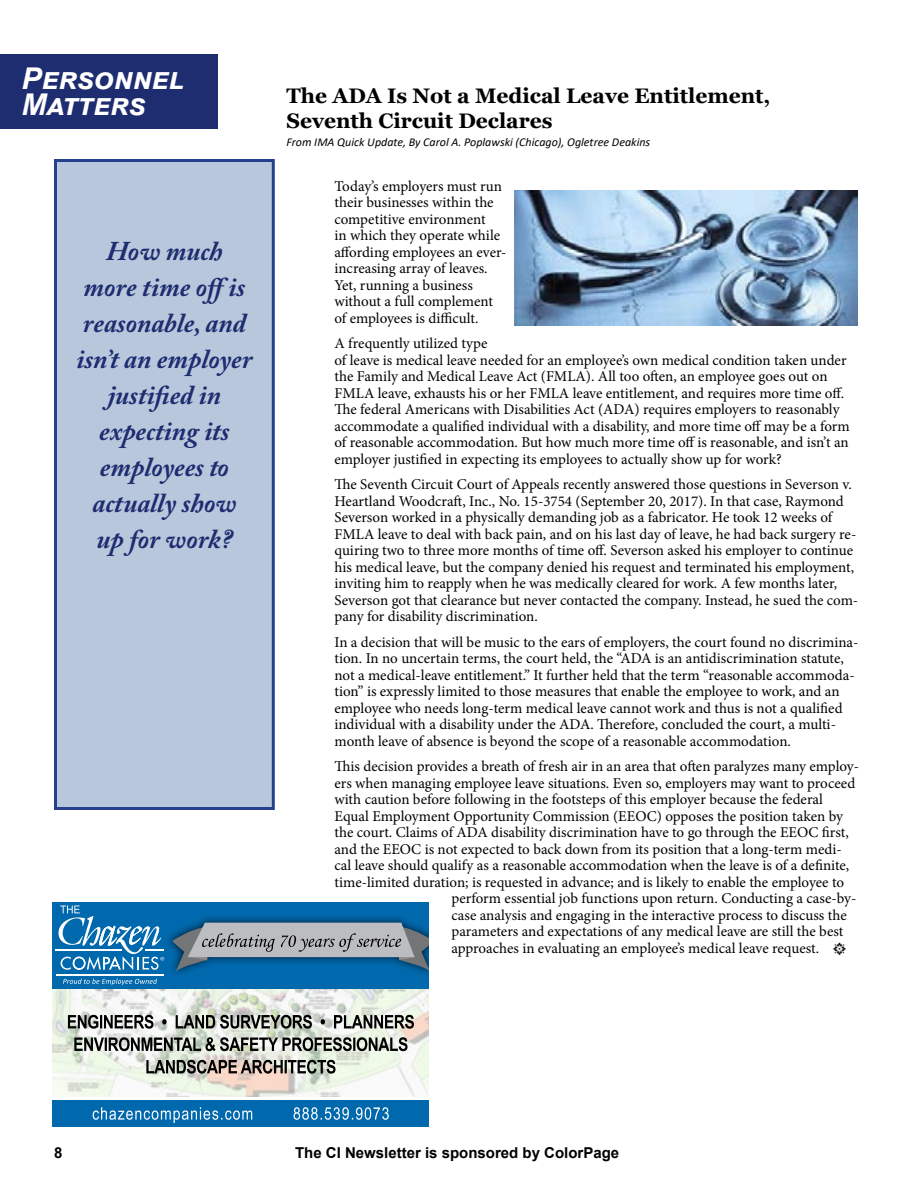
<style>
.page{position:relative;width:918px;height:1188px;background:#fff}
.page>*{position:absolute;margin:0;border:0;box-sizing:border-box;transform-origin:0 0}
.t1{font:italic 700 30px/25.5px "Arial";color:#fff}
.t2{font:italic 700 27px/36px "Adobe Caslon Pro";color:#1e2c70;text-align:center}
.t3{font:700 21px/25.2px "Georgia";color:#000}
.t4{font:15px/16.5px "Minion Pro";color:#000}
.t5{font:700 15px "Arial";color:#000}
.t6{font:italic 12px "Calibri";color:#000}
</style>
<div class="page">
<div style="left:56px;top:160px;width:217px;height:648px;background:#b8c7dc"></div>
<div style="left:54px;top:159px;width:221px;height:651px;border:3px solid #25408f"></div>
<div style="left:0;top:54px;width:218px;height:74px;background:#1e2c70"></div>
<img style="left:515px;top:191px;width:342px;height:135px">
<img style="left:52px;top:988px;width:377px;height:109px">
<div style="left:52px;top:902px;width:377px;height:86px;background:#0068ac"></div>
<svg style="left:146px;top:1060px;width:190px;height:14px;background:#7e7a73"></svg>
<svg style="left:74px;top:1037px;width:334px;height:14px;background:#7d807b"></svg>
<svg style="left:68px;top:1015px;width:346px;height:14px;background:#828580"></svg>
<svg style="left:63px;top:979px;width:94px;height:6px"></svg>
<hr style="left:56px;top:949px;width:66px;height:2px;background:#fff">
<svg style="left:58px;top:906px;width:106px;height:64px"></svg>
<hr style="left:56px;top:975px;width:107px;height:1px;background:#fff">
<div style="left:52px;top:1101px;width:377px;height:26px;background:#0068ac"></div>
<svg style="left:93px;top:1107px;width:296px;height:16px"></svg>
<div style="left:165px;top:914px;width:264px;height:65px;background:#000;opacity:.75"></div>
<svg style="left:171px;top:923px;width:258px;height:49px"></svg>
<h1 class="t1" style="left:22px;top:67px;width:164px">Personnel<br>Matters</h1>
<h2 class="t2" style="left:76px;top:233px;width:177px">How much more time offis reasonable, and isn’t an employer justified in expecting its employees to actually show up for work?</h2>
<h3 class="t3" style="left:286px;top:83px;width:485px">The ADA Is Not a Medical Leave Entitlement,<br>Seventh Circuit Declares</h3>
<p class="t6" style="left:286px;top:133px;width:365px">From IMA Quick Update, By Carol A. Poplawski (Chicago), Ogletree Deakins</p>
<p class="t4" style="left:334px;top:178px;width:174px">Today’s employers must run their businesses within the competitive environment<br>in which they operate while affording employees an ever&shy;increasing array of leaves.<br>Yet, running a business without a full complement of employees is difficult.</p>
<p class="t4" style="left:334px;top:335px;width:517px">A frequently utilized type<br>of leave is medical leave needed for an employee’s own medical condition taken under the Family and Medical Leave Act (FMLA). All too often, an employee goes out on FMLA leave, exhausts his or her FMLA leave entitlement, and requires more time off.<br>The federal Americans with Disabilities Act (ADA) requires employers to reasonably accommodate a qualified individual with a disability, and more time off may be a form of reasonable accommodation. But how much more time off is reasonable, and isn’t an employer justified in expecting its employees to actually show up for work?</p>
<p class="t4" style="left:334px;top:476px;width:525px">The Seventh Circuit Court of Appeals recently answered those questions in Severson v.<br>Heartland Woodcraft, Inc., No. 15-3754 (September 20, 2017). In that case, Raymond Severson worked in a physically demanding job as a fabricator. He took 12 weeks of FMLA leave to deal with back pain, and on his last day of leave, he had back surgery re&shy;quiring two to three more months of time off. Severson asked his employer to continue his medical leave, but the company denied his request and terminated his employment, inviting him to reapply when he was medically cleared for work. A few months later, Severson got that clearance but never contacted the company. Instead, he sued the com&shy;pany for disability discrimination.</p>
<p class="t4" style="left:334px;top:634px;width:525px">In a decision that will be music to the ears of employers, the court found no discrimina&shy;tion. In no uncertain terms, the court held, the “ADA is an antidiscrimination statute, not a medical-leave entitlement.” It further held that the term “reasonable accommoda&shy;tion” is expressly limited to those measures that enable the employee to work, and an employee who needs long-term medical leave cannot work and thus is not a qualified individual with a disability under the ADA. Therefore, concluded the court, a multi&shy;month leave of absence is beyond the scope of a reasonable accommodation.</p>
<p class="t4" style="left:334px;top:758px;width:526px">This decision provides a breath of fresh air in an area that often paralyzes many employ-</p>
<p class="t4" style="left:334px;top:775px;width:522px">ers when managing employee leave situations. Even so, employers may want to proceed</p>
<p class="t4" style="left:334px;top:791px;width:490px">with caution before following in the footsteps of this employer because the federal</p>
<p class="t4" style="left:334px;top:808px;width:510px">Equal Employment Opportunity Commission (EEOC) opposes the position taken by</p>
<p class="t4" style="left:334px;top:824px;width:516px">the court. Claims of ADA disability discrimination have to go through the EEOC first,</p>
<p class="t4" style="left:334px;top:841px;width:509px">and the EEOC is not expected to back down from its position that a long-term medi-</p>
<p class="t4" style="left:334px;top:857px;width:516px">cal leave should qualify as a reasonable accommodation when the leave is of a definite,</p>
<p class="t4" style="left:334px;top:874px;width:511px">time-limited duration; is requested in advance; and is likely to enable the employee to</p>
<p class="t4" style="left:452px;top:890px;width:406px">perform essential job functions upon return. Conducting a case-by-</p>
<p class="t4" style="left:452px;top:907px;width:397px">case analysis and engaging in the interactive process to discuss the</p>
<p class="t4" style="left:452px;top:923px;width:393px">parameters and expectations of any medical leave are still the best</p>
<p class="t4" style="left:452px;top:940px;width:396px">approaches in evaluating an employee’s medical leave request. •</p>
<p class="t5" style="left:54px;top:1143px;width:10px">8</p>
<p class="t5" style="left:295px;top:1143px;width:326px">The CI Newsletter is sponsored by ColorPage</p>
</div>
